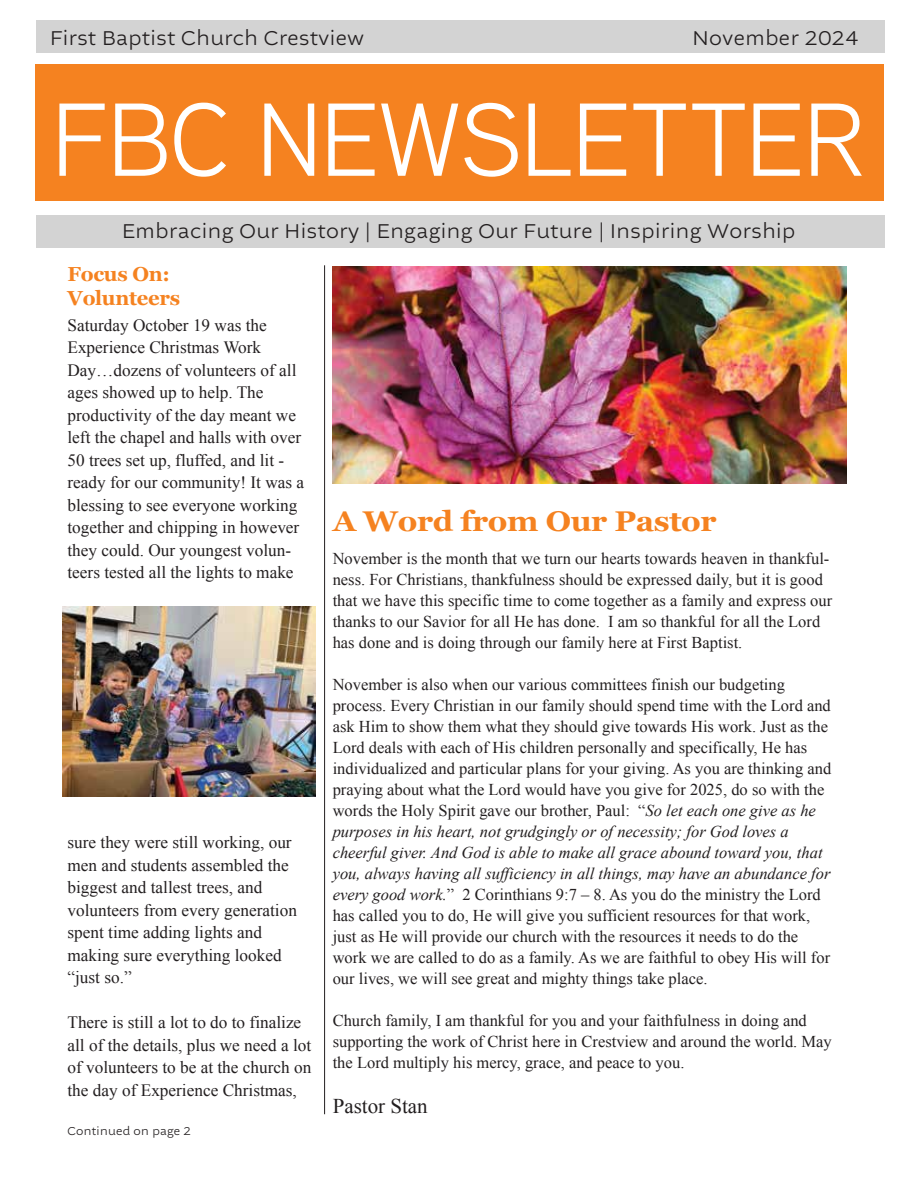
<style>
.page{position:relative;width:918px;height:1188px;background:#fff}
.page>*{position:absolute;margin:0;border:0;box-sizing:border-box;transform-origin:0 0}
.t1{font:103.5px "Aaux Next";letter-spacing:-.01em;color:#fff}
.t2{font:700 28.5px "Georgia";letter-spacing:-.01em;color:#f58220;scale:1.09 1}
.t3{font:300 21px "Altivo";letter-spacing:.025em;color:#231f20}
.t4{font:21px "Times New Roman";color:#231f20}
.t5{font:700 20.25px/24.3px "Georgia";letter-spacing:-.015em;color:#f58220}
.t6{font:17.25px/22.5px "Times New Roman";color:#231f20}
.t7{font:16.5px/21px "Times New Roman";color:#231f20}
.t8{font:300 12px "Altivo";letter-spacing:.025em;color:#231f20}
.s1{font-style:italic}
</style>
<div class="page">
<div style="left:35px;top:64px;width:848px;height:137px;background:#f58220"></div>
<div style="left:36px;top:21px;width:849px;height:32px;background:#d3d3d3"></div>
<div style="left:36px;top:216px;width:849px;height:32px;background:#d3d3d3"></div>
<hr style="left:324px;top:265px;width:1px;height:849px;background:#231f20">
<img style="left:62px;top:607px;width:254px;height:190px">
<img style="left:333px;top:266px;width:513px;height:218px">
<p class="t3" style="left:50px;top:24px;width:315px">First Baptist Church Crestview</p>
<p class="t3" style="left:692px;top:24px;width:168px">November 2024</p>
<h1 class="t1" style="left:52px;top:70px;width:816px">FBC NEWSLETTER</h1>
<p class="t3" style="left:122px;top:218px;width:675px">Embracing Our History | Engaging Our Future | Inspiring Worship</p>
<p class="t5" style="left:68px;top:260px;width:114px">Focus On:<br>Volunteers</p>
<p class="t6" style="left:68px;top:314px;width:238px">Saturday October 19 was the<br>Experience Christmas Work<br>Day…dozens of volunteers of all ages showed up to help. The productivity of the day meant we left the chapel and halls with over<br>50 trees set up, fluffed, and lit - ready for our community! It was a blessing to see everyone working together and chipping in however they could. Our youngest volun&shy;teers tested all the lights to make</p>
<p class="t6" style="left:68px;top:831px;width:231px">sure they were still working, our men and students assembled the biggest and tallest trees, and volunteers from every generation spent time adding lights and making sure everything looked “just so.”</p>
<p class="t6" style="left:68px;top:1011px;width:245px">There is still a lot to do to finalize all of the details, plus we need a lot of volunteers to be at the church on the day of Experience Christmas,</p>
<p class="t8" style="left:68px;top:1123px;width:125px">Continued on page 2</p>
<h2 class="t2" style="left:333px;top:500px;width:354px">A Word from Our Pastor</h2>
<p class="t7" style="left:333px;top:548px;width:501px">November is the month that we turn our hearts towards heaven in thankful&shy;ness. For Christians, thankfulness should be expressed daily, but it is good that we have this specific time to come together as a family and express our thanks to our Savior for all He has done. I am so thankful for all the Lord has done and is doing through our family here at First Baptist.</p>
<p class="t7" style="left:333px;top:674px;width:500px">November is also when our various committees finish our budgeting process. Every Christian in our family should spend time with the Lord and ask Him to show them what they should give towards His work. Just as the Lord deals with each of His children personally and specifically, He has individualized and particular plans for your giving. As you are thinking and praying about what the Lord would have you give for 2025, do so with the words the Holy Spirit gave our brother, Paul: “<span class="s1">So let each one give as he purposes in his heart, not grudgingly or of necessity; for God loves a cheerful giver. And God is able to make all grace abound toward you, that you, always having all sufficiency in all things, may have an abundance for every good work.</span>” 2 Corinthians 9:7 – 8. As you do the ministry the Lord has called you to do, He will give you sufficient resources for that work, just as He will provide our church with the resources it needs to do the work we are called to do as a family. As we are faithful to obey His will for our lives, we will see great and mighty things take place.</p>
<p class="t7" style="left:333px;top:1010px;width:501px">Church family, I am thankful for you and your faithfulness in doing and supporting the work of Christ here in Crestview and around the world. May the Lord multiply his mercy, grace, and peace to you.</p>
<p class="t4" style="left:333px;top:1092px;width:97px">Pastor Stan</p>
</div>
